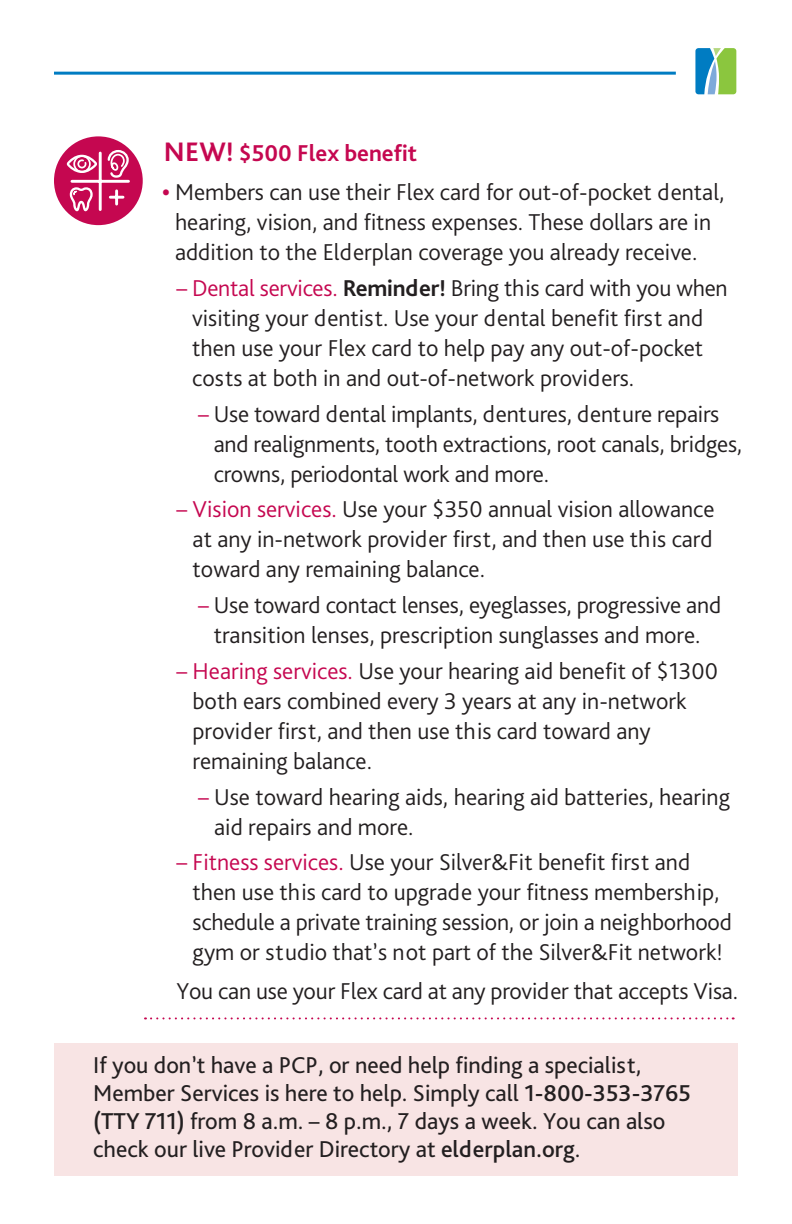
<style>
.page{position:relative;width:792px;height:1224px;background:#fff}
.page>*{position:absolute;margin:0;border:0;box-sizing:border-box;transform-origin:0 0}
.t1{font:300 24px/30px "Bliss Pro";color:#231f20}
.t2{font:24px/28px "Bliss Pro";color:#231f20}
.t3{font:700 24px "Bliss Pro";color:#c50750}
.s1{font-size:28px}
.s2{font-weight:700;color:#c50750}
.s3{color:#c50750}
.s4{font-weight:700}
.s5{font-weight:500}
</style>
<div class="page">
<div style="left:54px;top:1044px;width:684px;height:132px;background:#f8e4e4"></div>
<hr style="left:54px;top:72px;width:622px;height:3px;background:#007cc2">
<svg style="left:145px;top:1017px;width:589px;height:2px"></svg>
<svg style="left:695px;top:48px;width:41px;height:46px;background:#6db395"></svg>
<div style="left:54px;top:136px;width:89px;height:89px;background:#c50750;border-radius:50%"></div>
<hr style="left:72px;top:180px;width:56px;height:3px;background:#fff">
<hr style="left:99px;top:153px;width:3px;height:57px;background:#fff">
<svg style="left:110px;top:191px;width:13px;height:13px"></svg>
<svg style="left:67px;top:154px;width:32px;height:57px"></svg>
<div style="left:73px;top:155px;width:18px;height:18px;border:2px solid #fff;border-radius:50%"></div>
<svg style="left:107px;top:150px;width:22px;height:28px"></svg>
<h3 class="t3" style="left:164px;top:138px;width:255px"><span class="s1">NEW!</span> $500 Flex benefit</h3>
<p class="t1" style="left:162px;top:177px;width:564px;text-align:center"><span class="s2">•</span> Members can use their Flex card for out-of-pocket dental, hearing, vision, and fitness expenses. These dollars are in addition to the Elderplan coverage you already receive.</p>
<p class="t1" style="left:192px;top:272px;width:537px;text-indent:-16px"><span class="s3">– Dental services.</span> <span class="s4">Reminder!</span> Bring this card with you when visiting your dentist. Use your dental benefit first and then use your Flex card to help pay any out-of-pocket costs at both in and out-of-network providers.</p>
<p class="t1" style="left:214px;top:398px;width:530px;text-indent:-16px"><span class="s3">–</span> Use toward dental implants, dentures, denture repairs and realignments, tooth extractions, root canals, bridges, crowns, periodontal work and more.</p>
<p class="t1" style="left:193px;top:494px;width:523px;text-align:justify;text-indent:-16px"><span class="s3">– Vision services.</span> Use your $350 annual vision allowance at any in-network provider first, and then use this card toward any remaining balance.</p>
<p class="t1" style="left:198px;top:590px;width:525px;text-align:center"><span class="s3">–</span> Use toward contact lenses, eyeglasses, progressive and transition lenses, prescription sunglasses and more.</p>
<p class="t1" style="left:193px;top:655px;width:527px;text-indent:-16px"><span class="s3">– Hearing services.</span> Use your hearing aid benefit of $1300 both ears combined every 3 years at any in-network provider first, and then use this card toward any remaining balance.</p>
<p class="t1" style="left:214px;top:781px;width:517px;text-indent:-16px"><span class="s3">–</span> Use toward hearing aids, hearing aid batteries, hearing aid repairs and more.</p>
<p class="t1" style="left:193px;top:847px;width:541px;text-indent:-16px"><span class="s3">– Fitness services.</span> Use your Silver&amp;Fit benefit first and then use this card to upgrade your fitness membership, schedule a private training session, or join a neighborhood gym or studio that’s not part of the Silver&amp;Fit network!</p>
<p class="t1" style="left:176px;top:976px;width:563px">You can use your Flex card at any provider that accepts Visa.</p>
<p class="t2" style="left:93px;top:1050px;width:599px">If you don’t have a PCP, or need help finding a specialist, Member Services is here to help. Simply call <span class="s5">1-800-353-3765 (TTY 711)</span> from 8 a.m. – 8 p.m., 7 days a week. You can also check our live Provider Directory at <span class="s5">elderplan.org</span>.</p>
</div>
